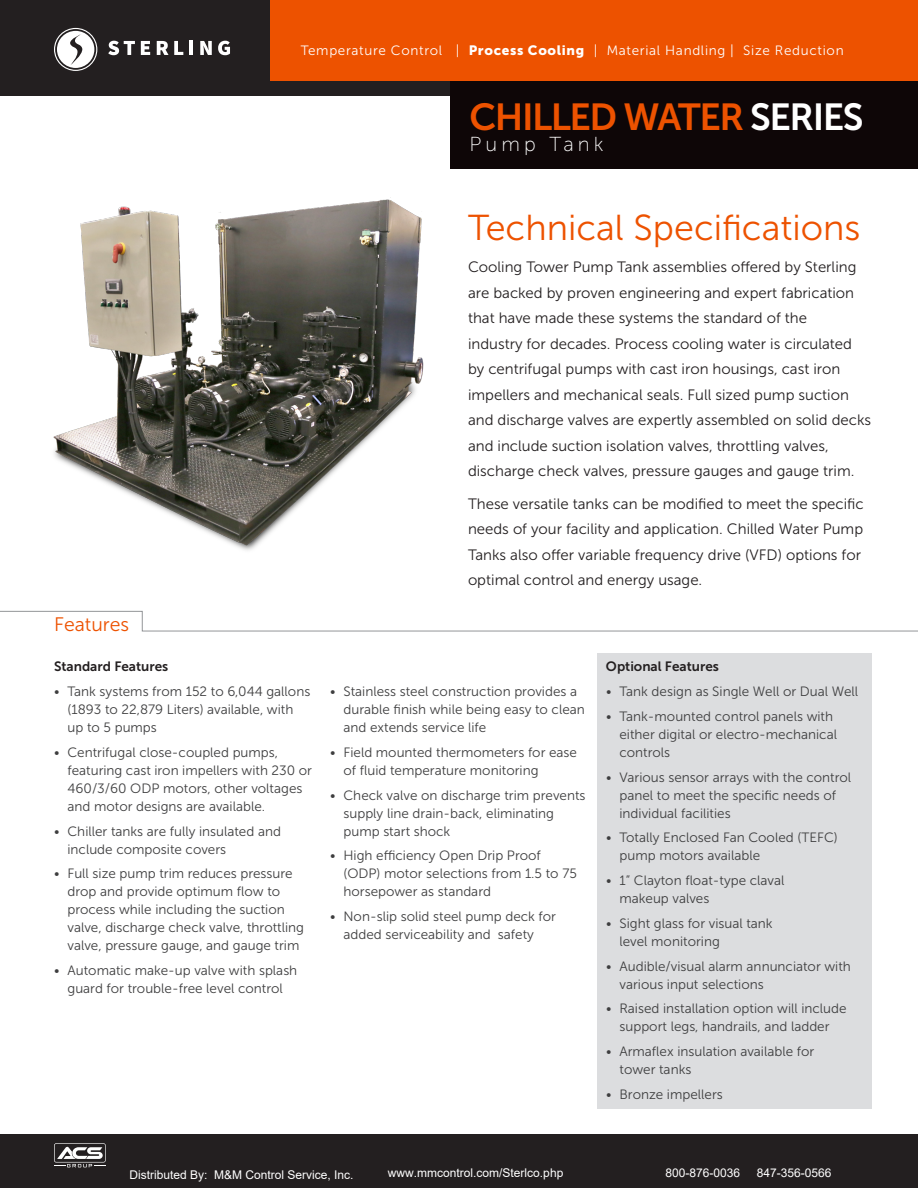
<style>
.page{position:relative;width:918px;height:1188px;background:#fff}
.page>*{position:absolute;margin:0;border:0;box-sizing:border-box;transform-origin:0 0}
.t1{font:37.5px "Museo Sans 700";letter-spacing:-.04em;color:#ed5200}
.page-text-featured-paragraph{font:36px "Museo Sans 300";color:#ed5200}
.t2{font:20.25px "Museo Sans 100";letter-spacing:.2em;color:#fff}
.page-text-featured-paragraph-2{font:19.5px "Museo Sans 300";color:#ed5200}
.page-text-featured-paragraph-3{font:15px/25.5px "Museo Sans 300";color:#231f20}
.page-text-8{font:13.5px/18px "Museo Sans 300";color:#3e3e3f}
.Top-capabiliities{font:13.5px "Museo Sans 300";letter-spacing:.05em;color:#fff}
.page-text-8-2{font:13.5px "Museo Sans 700";color:#231f20}
.t3{font:12px "Arial";color:#fff}
.s1{font-family:"Museo Sans 900"}
.s2{color:#fff}
</style>
<div class="page">
<div style="left:597px;top:653px;width:275px;height:455px;background:#dcdddf"></div>
<svg style="left:0;top:611px;width:918px;height:21px"></svg>
<img style="left:53px;top:197px;width:371px;height:354px">
<div style="left:0;top:0;width:918px;height:95px;background:#231f20"></div>
<div style="left:450px;top:0;width:468px;height:168px;background:#0e0607"></div>
<div style="left:0;top:1134px;width:918px;height:54px;background:#231f20"></div>
<svg style="left:54px;top:1143px;width:52px;height:24px"></svg>
<svg style="left:200px;top:41px;width:12px;height:14px"></svg>
<svg style="left:218px;top:41px;width:12px;height:14px"></svg>
<svg style="left:108px;top:41px;width:27px;height:14px"></svg>
<svg style="left:141px;top:41px;width:9px;height:14px"></svg>
<svg style="left:157px;top:41px;width:26px;height:14px"></svg>
<hr style="left:190px;top:41px;width:3px;height:14px;background:#fff">
<svg style="left:54px;top:28px;width:43px;height:43px"></svg>
<div style="left:270px;top:0;width:648px;height:81px;background:#ed5200"></div>
<p class="Top-capabiliities" style="left:301px;top:43px;width:544px">Temperature Control | <span class="s1">Process Cooling</span> | Material Handling | Size Reduction</p>
<p class="t1" style="left:470px;top:96px;width:396px">CHILLED WATER <span class="s2">SERIES</span></p>
<p class="t2" style="left:470px;top:133px;width:135px">Pump Tank</p>
<p class="page-text-featured-paragraph-2" style="left:54px;top:614px;width:77px">Features</p>
<p class="page-text-8-2" style="left:54px;top:659px;width:116px">Standard Features</p>
<p class="page-text-8" style="left:68px;top:683px;width:244px;text-indent:-14px">• Tank systems from 152 to 6,044 gallons (1893 to 22,879 Liters) available, with up to 5 pumps</p>
<p class="page-text-8" style="left:68px;top:743px;width:246px;text-indent:-14px">• Centrifugal close-coupled pumps, featuring cast iron impellers with 230 or 460/3/60 ODP motors, other voltages and motor designs are available.</p>
<p class="page-text-8" style="left:68px;top:822px;width:215px;text-indent:-14px">• Chiller tanks are fully insulated and include composite covers</p>
<p class="page-text-8" style="left:68px;top:865px;width:238px;text-indent:-14px">• Full size pump trim reduces pressure drop and provide optimum flow to process while including the suction valve, discharge check valve, throttling valve, pressure gauge, and gauge trim</p>
<p class="page-text-8" style="left:54px;top:962px;width:245px;text-align:center">• Automatic make-up valve with splash guard for trouble-free level control</p>
<p class="page-text-featured-paragraph" style="left:468px;top:208px;width:394px">Technical Specifications</p>
<p class="page-text-featured-paragraph-3" style="left:468px;top:254px;width:405px">Cooling Tower Pump Tank assemblies offered by Sterling are backed by proven engineering and expert fabrication that have made these systems the standard of the<br>industry for decades. Process cooling water is circulated by centrifugal pumps with cast iron housings, cast iron impellers and mechanical seals. Full sized pump suction and discharge valves are expertly assembled on solid decks and include suction isolation valves, throttling valves, discharge check valves, pressure gauges and gauge trim.</p>
<p class="page-text-featured-paragraph-3" style="left:468px;top:491px;width:397px">These versatile tanks can be modified to meet the specific needs of your facility and application. Chilled Water Pump Tanks also offer variable frequency drive (VFD) options for optimal control and energy usage.</p>
<p class="page-text-8" style="left:344px;top:683px;width:243px;text-indent:-14px">• Stainless steel construction provides a durable finish while being easy to clean and extends service life</p>
<p class="page-text-8" style="left:344px;top:743px;width:235px;text-indent:-14px">• Field mounted thermometers for ease of fluid temperature monitoring</p>
<p class="page-text-8" style="left:344px;top:786px;width:244px;text-indent:-14px">• Check valve on discharge trim prevents supply line drain-back, eliminating pump start shock</p>
<p class="page-text-8" style="left:344px;top:847px;width:235px;text-indent:-14px">• High efficiency Open Drip Proof (ODP) motor selections from 1.5 to 75 horsepower as standard</p>
<p class="page-text-8" style="left:344px;top:908px;width:214px;text-indent:-14px">• Non-slip solid steel pump deck for added serviceability and safety</p>
<p class="page-text-8-2" style="left:606px;top:659px;width:114px">Optional Features</p>
<p class="page-text-8" style="left:606px;top:683px;width:254px">• Tank design as Single Well or Dual Well</p>
<p class="page-text-8" style="left:620px;top:707px;width:219px;text-indent:-14px">• Tank-mounted control panels with either digital or electro-mechanical controls</p>
<p class="page-text-8" style="left:620px;top:768px;width:233px;text-indent:-14px">• Various sensor arrays with the control panel to meet the specific needs of individual facilities</p>
<p class="page-text-8" style="left:620px;top:829px;width:220px;text-indent:-14px">• Totally Enclosed Fan Cooled (TEFC) pump motors available</p>
<p class="page-text-8" style="left:620px;top:872px;width:166px;text-indent:-14px">• 1” Clayton float-type claval makeup valves</p>
<p class="page-text-8" style="left:620px;top:914px;width:155px;text-indent:-14px">• Sight glass for visual tank level monitoring</p>
<p class="page-text-8" style="left:620px;top:957px;width:233px;text-indent:-14px">• Audible/visual alarm annunciator with various input selections</p>
<p class="page-text-8" style="left:606px;top:1000px;width:242px;text-align:center">• Raised installation option will include support legs, handrails, and ladder</p>
<p class="page-text-8" style="left:620px;top:1043px;width:196px;text-indent:-14px">• Armaflex insulation available for tower tanks</p>
<p class="page-text-8" style="left:606px;top:1085px;width:118px">• Bronze impellers</p>
<p class="t3" style="left:130px;top:1166px;width:226px">Distributed By: M&amp;M Control Service, Inc.</p>
<p class="t3" style="left:388px;top:1165px;width:177px">www.mmcontrol.com/Sterlco.php</p>
<p class="t3" style="left:665px;top:1165px;width:76px">800-876-0036</p>
<p class="t3" style="left:757px;top:1165px;width:76px">847-356-0566</p>
</div>
